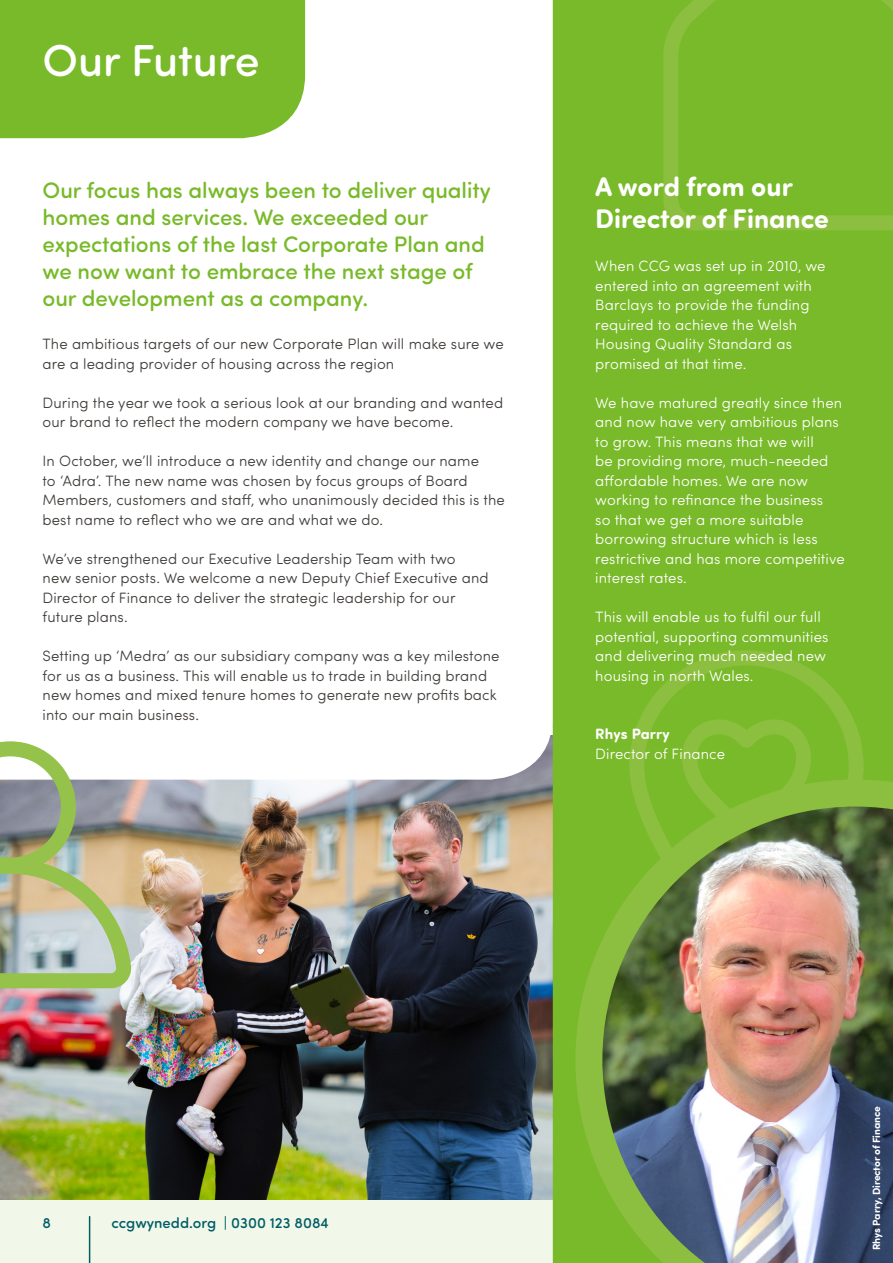
<style>
.page{position:relative;width:893px;height:1263px;background:#fff}
.page>*{position:absolute;margin:0;border:0;box-sizing:border-box;transform-origin:0 0}
.t1{font:500 45px "Sofia Pro Soft";color:#fff}
.t2{font:700 27px/31.5px "Sofia Pro Soft";color:#fff}
.t3{font:500 22.5px/27px "Sofia Pro Soft";color:#78ba29}
.t4{font:300 15px/19.5px "Sofia Pro Soft";letter-spacing:.01em;color:#413d3a}
.t5{font:300 15px/19.5px "Sofia Pro Soft";letter-spacing:.01em;color:#fff}
.t6{font:500 15px "Sofia Pro Soft";color:#005c66}
.t7{font:700 15px "Sofia Pro Soft";letter-spacing:.01em;color:#fff}
.t8{font:700 10.5px "Sofia Pro Soft";letter-spacing:-.01em;color:#fff}
</style>
<div class="page">
<div style="left:0;top:1199px;width:553px;height:64px;background:#f1f8ea"></div>
<img style="left:0;top:780px;width:553px;height:419px">
<svg style="left:0;top:0;width:553px;height:780px"></svg>
<div style="left:553px;top:0;width:340px;height:1263px;background:#78ba29"></div>
<div style="left:0;top:0;width:305px;height:138px;background:#78ba29"></div>
<svg style="left:622px;top:643px;width:249px;height:136px;background:#7dbb2e"></svg>
<img style="left:575px;top:779px;width:318px;height:484px">
<svg style="left:656px;top:0;width:237px;height:238px;background:#7aba2b"></svg>
<img style="left:0;top:734px;width:141px;height:262px">
<hr style="left:89px;top:1217px;width:1px;height:46px;background:#005c66">
<h1 class="t1" style="left:43px;top:28px;width:219px">Our Future</h1>
<h3 class="t3" style="left:43px;top:175px;width:450px">Our focus has always been to deliver quality homes and services. We exceeded our expectations of the last Corporate Plan and we now want to embrace the next stage of our development as a company.</h3>
<p class="t4" style="left:43px;top:333px;width:463px">The ambitious targets of our new Corporate Plan will make sure we are a leading provider of housing across the region</p>
<p class="t4" style="left:43px;top:392px;width:462px">During the year we took a serious look at our branding and wanted our brand to reflect the modern company we have become.</p>
<p class="t4" style="left:43px;top:450px;width:464px">In October, we’ll introduce a new identity and change our name<br>to ‘Adra’. The new name was chosen by focus groups of Board Members, customers and staff, who unanimously decided this is the best name to reflect who we are and what we do.</p>
<p class="t4" style="left:43px;top:548px;width:448px">We’ve strengthened our Executive Leadership Team with two<br>new senior posts. We welcome a new Deputy Chief Executive and Director of Finance to deliver the strategic leadership for our future plans.</p>
<p class="t4" style="left:43px;top:645px;width:458px">Setting up ‘Medra’ as our subsidiary company was a key milestone for us as a business. This will enable us to trade in building brand new homes and mixed tenure homes to generate new profits back into our main business.</p>
<h2 class="t2" style="left:595px;top:169px;width:235px">A word from our<br>Director of Finance</h2>
<p class="t5" style="left:595px;top:255px;width:232px">When CCG was set up in 2010, we entered into an agreement with<br>Barclays to provide the funding required to achieve the Welsh<br>Housing Quality Standard as promised at that time.</p>
<p class="t5" style="left:595px;top:392px;width:251px">We have matured greatly since then and now have very ambitious plans to grow. This means that we will<br>be providing more, much-needed affordable homes. We are now working to refinance the business<br>so that we get a more suitable borrowing structure which is less restrictive and has more competitive interest rates.</p>
<p class="t5" style="left:595px;top:606px;width:235px">This will enable us to fulfil our full potential, supporting communities and delivering much needed new housing in north Wales.</p>
<p class="t7" style="left:595px;top:723px;width:76px">Rhys Parry</p>
<p class="t5" style="left:595px;top:743px;width:131px">Director of Finance</p>
<p class="t6" style="left:43px;top:1212px;width:10px">8</p>
<p class="t6" style="left:112px;top:1212px;width:219px">ccgwynedd.org | 0300 123 8084</p>
<p class="t8" style="left:869px;top:1250px;width:145px;rotate:-90deg">Rhys Parry, Director of Finance</p>
</div>
